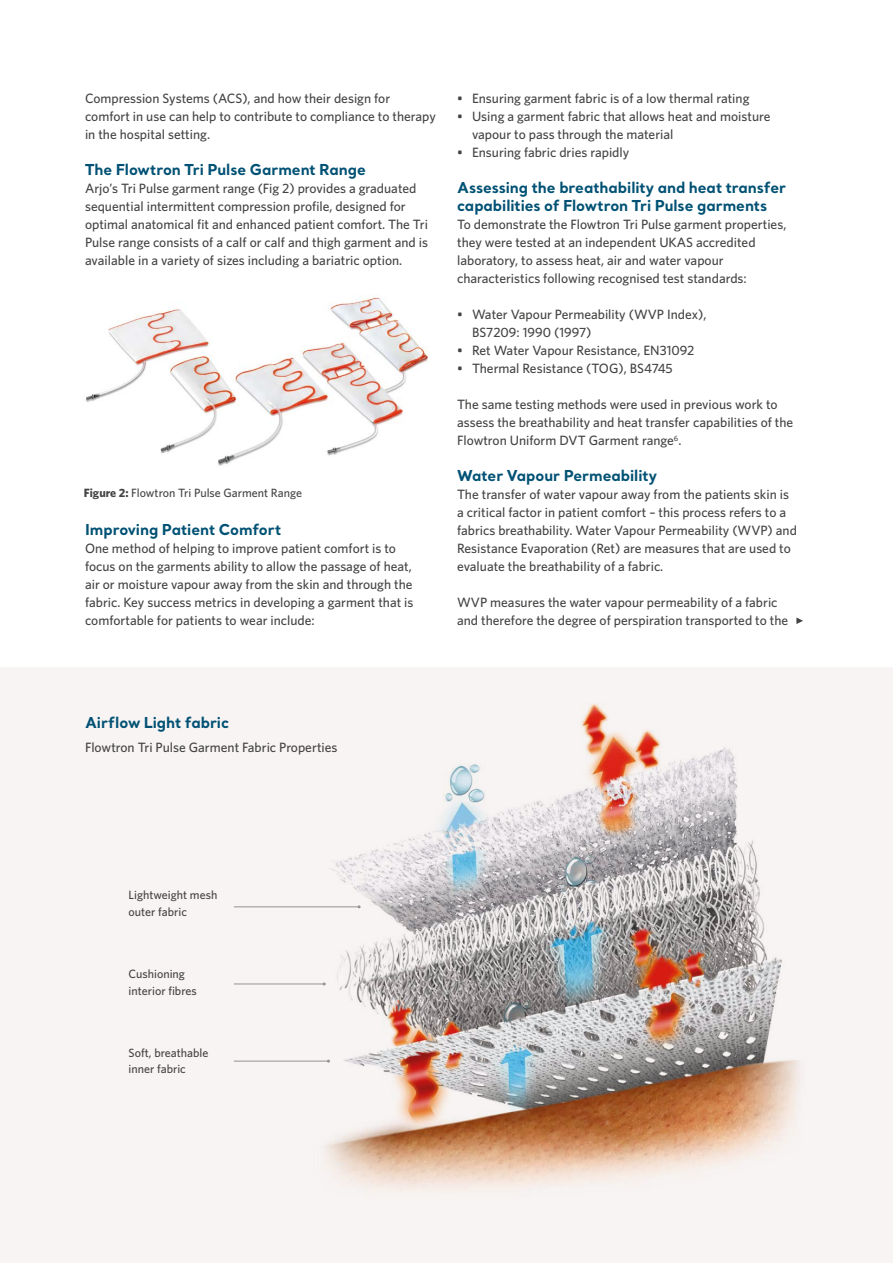
<style>
.page{position:relative;width:893px;height:1263px;background:#fff}
.page>*{position:absolute;margin:0;border:0;box-sizing:border-box;transform-origin:0 0}
.t1{font:700 15px/18px "Santral";letter-spacing:-.005em;color:#015174}
.t2{font:500 13.5px/18px "Whitney";color:#434342}
.t3{font:500 12px/16.5px "Whitney";color:#434342}
.s1{font-weight:700}
</style>
<div class="page">
<div style="left:0;top:668px;width:893px;height:595px;background:#f7f4f3"></div>
<img style="left:86px;top:297px;width:343px;height:169px">
<img style="left:314px;top:704px;width:485px;height:487px">
<hr style="left:234px;top:906px;width:125px;height:1px;background:#959291">
<hr style="left:234px;top:983px;width:90px;height:1px;background:#959291">
<hr style="left:234px;top:1061px;width:94px;height:1px;background:#959291">
<svg style="left:796px;top:617px;width:7px;height:7px"></svg>
<p class="t2" style="left:85px;top:89px;width:352px">Compression Systems (ACS), and how their design for comfort in use can help to contribute to compliance to therapy in the hospital setting.</p>
<p class="t1" style="left:85px;top:160px;width:283px">The Flowtron Tri Pulse Garment Range</p>
<p class="t2" style="left:85px;top:179px;width:344px">Arjo’s Tri Pulse garment range (Fig 2) provides a graduated sequential intermittent compression profile, designed for optimal anatomical fit and enhanced patient comfort. The Tri Pulse range consists of a calf or calf and thigh garment and is available in a variety of sizes including a bariatric option.</p>
<p class="t3" style="left:84px;top:484px;width:220px"><span class="s1">Figure 2:</span> Flowtron Tri Pulse Garment Range</p>
<p class="t1" style="left:85px;top:520px;width:198px">Improving Patient Comfort</p>
<p class="t2" style="left:85px;top:539px;width:330px">One method of helping to improve patient comfort is to focus on the garments ability to allow the passage of heat, air or moisture vapour away from the skin and through the fabric. Key success metrics in developing a garment that is comfortable for patients to wear include:</p>
<p class="t2" style="left:457px;top:89px;width:294px">• Ensuring garment fabric is of a low thermal rating</p>
<p class="t2" style="left:472px;top:107px;width:300px;text-indent:-15px">• Using a garment fabric that allows heat and moisture vapour to pass through the material</p>
<p class="t2" style="left:457px;top:143px;width:174px">• Ensuring fabric dries rapidly</p>
<p class="t1" style="left:457px;top:178px;width:330px">Assessing the breathability and heat transfer capabilities of Flowtron Tri Pulse garments</p>
<p class="t2" style="left:457px;top:215px;width:331px">To demonstrate the Flowtron Tri Pulse garment properties, they were tested at an independent UKAS accredited laboratory, to assess heat, air and water vapour characteristics following recognised test standards:</p>
<p class="t2" style="left:472px;top:305px;width:236px;text-indent:-15px">• Water Vapour Permeability (WVP Index),<br>BS7209: 1990 (1997)</p>
<p class="t2" style="left:457px;top:341px;width:239px">• Ret Water Vapour Resistance, EN31092</p>
<p class="t2" style="left:457px;top:359px;width:217px">• Thermal Resistance (TOG), BS4745</p>
<p class="t2" style="left:457px;top:395px;width:338px">The same testing methods were used in previous work to assess the breathability and heat transfer capabilities of the<br>Flowtron Uniform DVT Garment range<sup>6</sup>.</p>
<p class="t1" style="left:457px;top:466px;width:201px">Water Vapour Permeability</p>
<p class="t2" style="left:457px;top:485px;width:341px">The transfer of water vapour away from the patients skin is a critical factor in patient comfort – this process refers to a fabrics breathability. Water Vapour Permeability (WVP) and Resistance Evaporation (Ret) are measures that are used to evaluate the breathability of a fabric.</p>
<p class="t2" style="left:457px;top:593px;width:333px">WVP measures the water vapour permeability of a fabric and therefore the degree of perspiration transported to the</p>
<p class="t1" style="left:85px;top:713px;width:146px">Airflow Light fabric</p>
<p class="t2" style="left:85px;top:738px;width:254px">Flowtron Tri Pulse Garment Fabric Properties</p>
<p class="t3" style="left:129px;top:887px;width:90px">Lightweight mesh outer fabric</p>
<p class="t3" style="left:129px;top:965px;width:70px">Cushioning interior fibres</p>
<p class="t3" style="left:129px;top:1044px;width:81px">Soft, breathable inner fabric</p>
</div>
